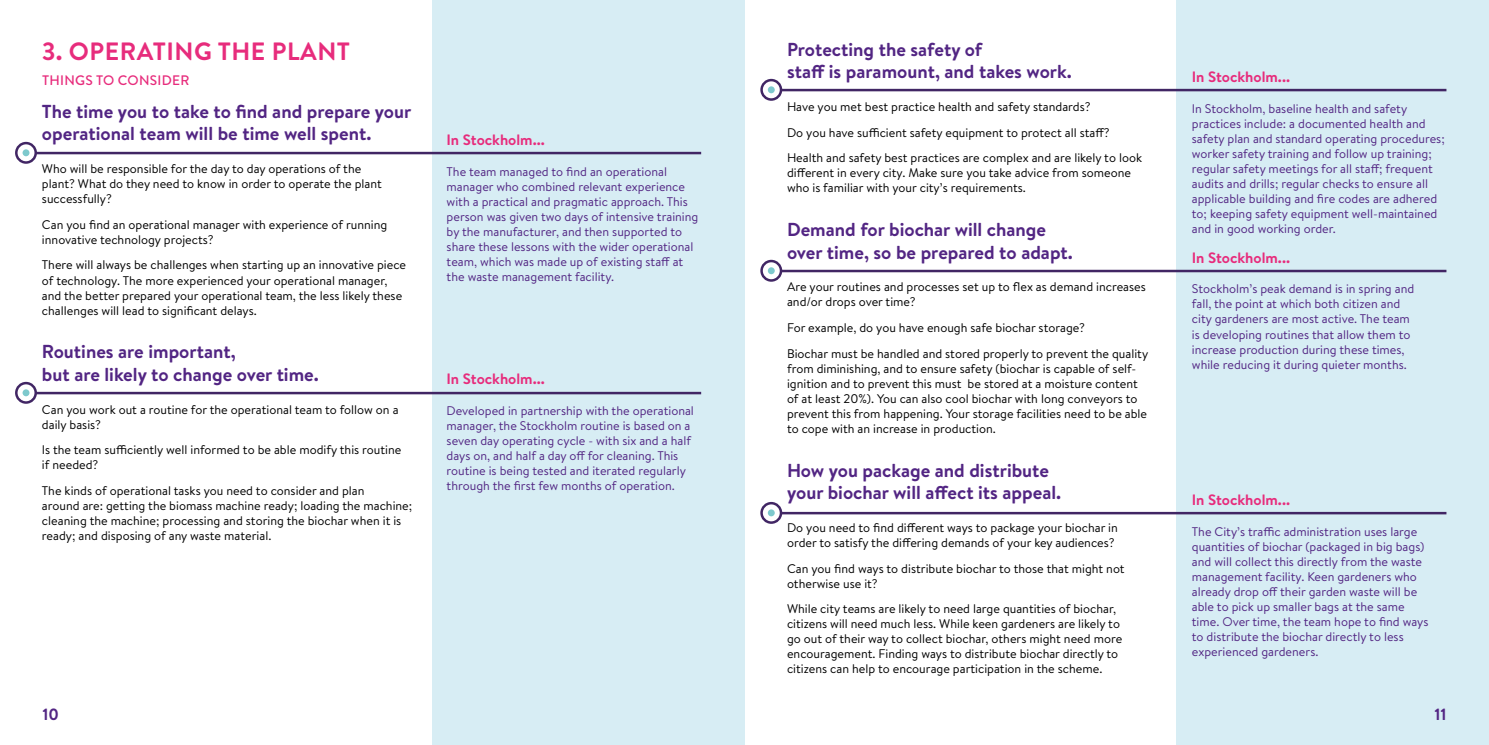
<style>
.page{position:relative;width:1489px;height:745px;background:#fff}
.page>*{position:absolute;margin:0;border:0;box-sizing:border-box;transform-origin:0 0}
.t1{font:700 25px "Brandon Text";letter-spacing:.02em;color:#e72c7c}
.t2{font:700 18.75px/22.5px "Brandon Text";color:#522583}
.t3{font:700 16.25px "Brandon Text";color:#522583}
.t4{font:700 15px "Brandon Text";color:#e72c7c}
.t5{font:500 13.75px "Brandon Text";letter-spacing:.02em;color:#e72c7c}
.t6{font:12.5px/15px "Brandon Text";color:#000}
.t7{font:12.5px/15px "Brandon Text";color:#522583}
</style>
<div class="page">
<div style="left:432px;top:0;width:312px;height:744px;background:#d7edf4"></div>
<hr style="left:36px;top:152px;width:665px;height:2px;background:#412664">
<svg style="left:17px;top:144px;width:18px;height:17px"></svg>
<div style="left:15px;top:142px;width:22px;height:22px;border:2px solid #412664;border-radius:50%"></div>
<div style="left:23px;top:149px;width:6px;height:7px;background:#7ec9cd;border-radius:50%"></div>
<hr style="left:36px;top:391px;width:665px;height:3px;background:#412664">
<svg style="left:17px;top:383px;width:18px;height:18px"></svg>
<div style="left:15px;top:381px;width:22px;height:22px;border:2px solid #412664;border-radius:50%"></div>
<div style="left:23px;top:389px;width:6px;height:7px;background:#7ec9cd;border-radius:50%"></div>
<div style="left:1176px;top:0;width:312px;height:744px;background:#d7edf4"></div>
<hr style="left:781px;top:89px;width:665px;height:2px;background:#412664">
<svg style="left:762px;top:81px;width:18px;height:18px"></svg>
<div style="left:760px;top:79px;width:22px;height:22px;border:2px solid #412664;border-radius:50%"></div>
<div style="left:767px;top:86px;width:7px;height:7px;background:#7ec9cd;border-radius:50%"></div>
<hr style="left:781px;top:269px;width:665px;height:3px;background:#412664">
<svg style="left:762px;top:262px;width:18px;height:17px"></svg>
<div style="left:760px;top:259px;width:22px;height:22px;border:2px solid #412664;border-radius:50%"></div>
<div style="left:767px;top:267px;width:7px;height:7px;background:#7ec9cd;border-radius:50%"></div>
<hr style="left:781px;top:511px;width:665px;height:3px;background:#412664">
<svg style="left:762px;top:503px;width:18px;height:18px"></svg>
<div style="left:760px;top:501px;width:22px;height:22px;border:2px solid #412664;border-radius:50%"></div>
<div style="left:767px;top:509px;width:7px;height:7px;background:#7ec9cd;border-radius:50%"></div>
<h1 class="t1" style="left:42px;top:34px;width:309px">3. OPERATING THE PLANT</h1>
<p class="t5" style="left:42px;top:70px;width:149px">THINGS TO CONSIDER</p>
<h2 class="t2" style="left:42px;top:100px;width:371px">The time you to take to find and prepare your operational team will be time well spent.</h2>
<p class="t6" style="left:42px;top:161px;width:341px">Who will be responsible for the day to day operations of the plant? What do they need to know in order to operate the plant successfully?</p>
<p class="t6" style="left:42px;top:216px;width:347px">Can you find an operational manager with experience of running innovative technology projects?</p>
<p class="t6" style="left:42px;top:257px;width:365px">There will always be challenges when starting up an innovative piece of technology. The more experienced your operational manager, and the better prepared your operational team, the less likely these challenges will lead to significant delays.</p>
<h2 class="t2" style="left:42px;top:340px;width:278px">Routines are important,<br>but are likely to change over time.</h2>
<p class="t6" style="left:42px;top:401px;width:358px">Can you work out a routine for the operational team to follow on a daily basis?</p>
<p class="t6" style="left:42px;top:442px;width:361px">Is the team sufficiently well informed to be able modify this routine if needed?</p>
<p class="t6" style="left:42px;top:482px;width:372px">The kinds of operational tasks you need to consider and plan<br>around are: getting the biomass machine ready; loading the machine; cleaning the machine; processing and storing the biochar when it is ready; and disposing of any waste material.</p>
<p class="t4" style="left:446px;top:129px;width:100px">In Stockholm...</p>
<p class="t7" style="left:446px;top:163px;width:253px">The team managed to find an operational manager who combined relevant experience with a practical and pragmatic approach. This person was given two days of intensive training by the manufacturer, and then supported to share these lessons with the wider operational team, which was made up of existing staff at the waste management facility.</p>
<p class="t4" style="left:446px;top:368px;width:100px">In Stockholm...</p>
<p class="t7" style="left:446px;top:402px;width:249px">Developed in partnership with the operational manager, the Stockholm routine is based on a seven day operating cycle - with six and a half days on, and half a day off for cleaning. This routine is being tested and iterated regularly through the first few months of operation.</p>
<h2 class="t2" style="left:787px;top:37px;width:286px">Protecting the safety of<br>staff is paramount, and takes work.</h2>
<p class="t6" style="left:787px;top:93px;width:356px;line-height:25.6px">Have you met best practice health and safety standards?<br>Do you have sufficient safety equipment to protect all staff?<br>Health and safety best practices are complex and are likely to look</p>
<p class="t6" style="left:787px;top:165px;width:345px">different in every city. Make sure you take advice from someone who is familiar with your city’s requirements.</p>
<h2 class="t2" style="left:787px;top:218px;width:287px">Demand for biochar will change over time, so be prepared to adapt.</h2>
<p class="t6" style="left:787px;top:279px;width:360px">Are your routines and processes set up to flex as demand increases and/or drops over time?</p>
<p class="t6" style="left:787px;top:314px;width:363px;line-height:25.6px">For example, do you have enough safe biochar storage?<br>Biochar must be handled and stored properly to prevent the quality</p>
<p class="t6" style="left:787px;top:360px;width:361px">from diminishing, and to ensure safety (biochar is capable of self&shy;ignition and to prevent this must be stored at a moisture content of at least 20%). You can also cool biochar with long conveyors to prevent this from happening. Your storage facilities need to be able to cope with an increase in production.</p>
<h2 class="t2" style="left:787px;top:458px;width:276px">How you package and distribute your biochar will affect its appeal.</h2>
<p class="t6" style="left:787px;top:519px;width:332px">Do you need to find different ways to package your biochar in order to satisfy the differing demands of your key audiences?</p>
<p class="t6" style="left:787px;top:560px;width:339px">Can you find ways to distribute biochar to those that might not otherwise use it?</p>
<p class="t6" style="left:787px;top:600px;width:337px">While city teams are likely to need large quantities of biochar, citizens will need much less. While keen gardeners are likely to go out of their way to collect biochar, others might need more encouragement. Finding ways to distribute biochar directly to citizens can help to encourage participation in the scheme.</p>
<p class="t4" style="left:1191px;top:67px;width:100px">In Stockholm...</p>
<p class="t7" style="left:1191px;top:100px;width:254px">In Stockholm, baseline health and safety practices include: a documented health and safety plan and standard operating procedures; worker safety training and follow up training; regular safety meetings for all staff; frequent audits and drills; regular checks to ensure all applicable building and fire codes are adhered to; keeping safety equipment well-maintained and in good working order.</p>
<p class="t4" style="left:1191px;top:247px;width:100px">In Stockholm...</p>
<p class="t7" style="left:1191px;top:281px;width:224px">Stockholm’s peak demand is in spring and fall, the point at which both citizen and city gardeners are most active. The team is developing routines that allow them to increase production during these times, while reducing it during quieter months.</p>
<p class="t4" style="left:1191px;top:489px;width:100px">In Stockholm...</p>
<p class="t7" style="left:1191px;top:523px;width:238px">The City’s traffic administration uses large quantities of biochar (packaged in big bags) and will collect this directly from the waste management facility. Keen gardeners who already drop off their garden waste will be able to pick up smaller bags at the same time. Over time, the team hope to find ways to distribute the biochar directly to less experienced gardeners.</p>
<h3 class="t3" style="left:43px;top:702px;width:18px">10</h3>
<h3 class="t3" style="left:1434px;top:702px;width:14px">11</h3>
</div>
